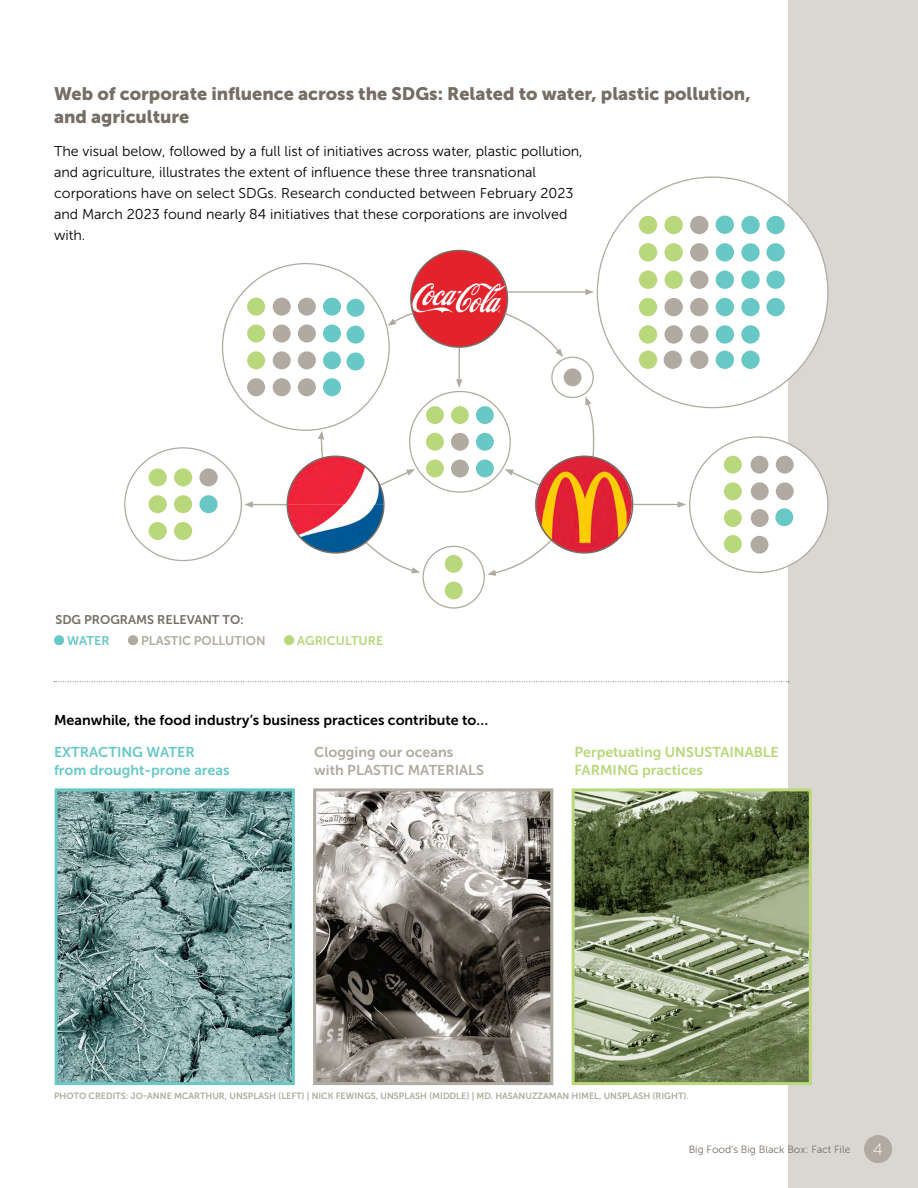
<style>
.page{position:relative;width:918px;height:1188px;background:#fff}
.page>*{position:absolute;margin:0;border:0;box-sizing:border-box;transform-origin:0 0}
.t1{font:18px/22.5px "Museo Sans 900";color:#766e64}
.t2{font:16.5px "Museo Sans 100";color:#fff}
.t3{font:14.25px/21px "Museo Sans 300";color:#000}
.t4{font:14.25px "Museo Sans 700";color:#000}
.t5{font:14.25px/18px "Museo Sans 700";color:#b8d87b}
.t6{font:14.25px/18px "Museo Sans 700";color:#68c8c6}
.t7{font:14.25px/18px "Museo Sans 700";color:#b0aaa0}
.t8{font:12.6px "Museo Sans 700";color:#766e64}
.t9{font:12.6px "Museo Sans 700";color:#b0aaa0}
.t10{font:12.6px "Museo Sans 700";color:#b8d87b}
.t11{font:12.6px "Museo Sans 700";letter-spacing:-.01em;color:#68c8c6}
.t12{font:10.5px "Museo Sans 300";color:#766e64}
.t13{font:9px "Museo Sans 700";color:#b0aaa0}
</style>
<div class="page">
<div style="left:788px;top:0;width:130px;height:1188px;background:#dad7d3"></div>
<div style="left:864px;top:1135px;width:28px;height:28px;background:#b0aaa0;border-radius:50%"></div>
<div style="left:426px;top:406px;width:18px;height:18px;background:#b8d87b;border-radius:50%"></div>
<div style="left:426px;top:433px;width:18px;height:18px;background:#b8d87b;border-radius:50%"></div>
<div style="left:426px;top:460px;width:18px;height:17px;background:#b8d87b;border-radius:50%"></div>
<div style="left:451px;top:406px;width:18px;height:18px;background:#b8d87b;border-radius:50%"></div>
<div style="left:451px;top:433px;width:18px;height:18px;background:#b0aaa0;border-radius:50%"></div>
<div style="left:451px;top:460px;width:18px;height:17px;background:#b0aaa0;border-radius:50%"></div>
<div style="left:476px;top:433px;width:18px;height:18px;background:#68c8c6;border-radius:50%"></div>
<div style="left:476px;top:460px;width:18px;height:17px;background:#68c8c6;border-radius:50%"></div>
<div style="left:476px;top:406px;width:18px;height:18px;background:#68c8c6;border-radius:50%"></div>
<hr style="left:458px;top:348px;width:2px;height:34px;background:#b0aaa0">
<svg style="left:456px;top:379px;width:6px;height:9px"></svg>
<div style="left:597px;top:177px;width:231px;height:231px;background:#fff;border-radius:50%"></div>
<div style="left:639px;top:298px;width:18px;height:18px;background:#b8d87b;border-radius:50%"></div>
<div style="left:639px;top:216px;width:18px;height:18px;background:#b8d87b;border-radius:50%"></div>
<div style="left:639px;top:325px;width:18px;height:19px;background:#b8d87b;border-radius:50%"></div>
<div style="left:639px;top:243px;width:18px;height:19px;background:#b8d87b;border-radius:50%"></div>
<div style="left:639px;top:271px;width:18px;height:18px;background:#b8d87b;border-radius:50%"></div>
<div style="left:690px;top:325px;width:18px;height:19px;background:#b0aaa0;border-radius:50%"></div>
<div style="left:664px;top:325px;width:19px;height:19px;background:#b0aaa0;border-radius:50%"></div>
<div style="left:716px;top:325px;width:18px;height:19px;background:#68c8c6;border-radius:50%"></div>
<div style="left:716px;top:351px;width:18px;height:18px;background:#68c8c6;border-radius:50%"></div>
<div style="left:716px;top:216px;width:18px;height:18px;background:#68c8c6;border-radius:50%"></div>
<div style="left:716px;top:298px;width:18px;height:18px;background:#68c8c6;border-radius:50%"></div>
<div style="left:664px;top:216px;width:19px;height:18px;background:#b8d87b;border-radius:50%"></div>
<div style="left:664px;top:243px;width:19px;height:19px;background:#b8d87b;border-radius:50%"></div>
<div style="left:664px;top:271px;width:19px;height:18px;background:#b8d87b;border-radius:50%"></div>
<div style="left:639px;top:351px;width:18px;height:18px;background:#b8d87b;border-radius:50%"></div>
<div style="left:690px;top:298px;width:18px;height:18px;background:#b0aaa0;border-radius:50%"></div>
<div style="left:690px;top:216px;width:18px;height:18px;background:#b0aaa0;border-radius:50%"></div>
<div style="left:690px;top:351px;width:18px;height:18px;background:#b0aaa0;border-radius:50%"></div>
<div style="left:690px;top:243px;width:18px;height:19px;background:#b0aaa0;border-radius:50%"></div>
<div style="left:664px;top:351px;width:18px;height:18px;background:#b0aaa0;border-radius:50%"></div>
<div style="left:664px;top:298px;width:19px;height:18px;background:#b0aaa0;border-radius:50%"></div>
<div style="left:690px;top:271px;width:18px;height:18px;background:#b0aaa0;border-radius:50%"></div>
<div style="left:741px;top:216px;width:19px;height:18px;background:#68c8c6;border-radius:50%"></div>
<div style="left:741px;top:243px;width:19px;height:19px;background:#68c8c6;border-radius:50%"></div>
<div style="left:766px;top:216px;width:19px;height:18px;background:#68c8c6;border-radius:50%"></div>
<div style="left:766px;top:243px;width:19px;height:19px;background:#68c8c6;border-radius:50%"></div>
<div style="left:741px;top:351px;width:19px;height:18px;background:#68c8c6;border-radius:50%"></div>
<div style="left:716px;top:243px;width:18px;height:19px;background:#68c8c6;border-radius:50%"></div>
<div style="left:741px;top:325px;width:19px;height:19px;background:#68c8c6;border-radius:50%"></div>
<div style="left:741px;top:298px;width:19px;height:18px;background:#68c8c6;border-radius:50%"></div>
<div style="left:741px;top:271px;width:19px;height:18px;background:#68c8c6;border-radius:50%"></div>
<div style="left:766px;top:298px;width:19px;height:18px;background:#68c8c6;border-radius:50%"></div>
<div style="left:766px;top:271px;width:19px;height:18px;background:#68c8c6;border-radius:50%"></div>
<div style="left:716px;top:271px;width:18px;height:18px;background:#68c8c6;border-radius:50%"></div>
<div style="left:174px;top:468px;width:18px;height:18px;background:#b8d87b;border-radius:50%"></div>
<div style="left:149px;top:468px;width:18px;height:18px;background:#b8d87b;border-radius:50%"></div>
<div style="left:174px;top:495px;width:18px;height:18px;background:#b8d87b;border-radius:50%"></div>
<div style="left:149px;top:495px;width:18px;height:18px;background:#b8d87b;border-radius:50%"></div>
<div style="left:174px;top:522px;width:18px;height:18px;background:#b8d87b;border-radius:50%"></div>
<div style="left:149px;top:522px;width:18px;height:18px;background:#b8d87b;border-radius:50%"></div>
<div style="left:199px;top:468px;width:19px;height:18px;background:#b0aaa0;border-radius:50%"></div>
<div style="left:199px;top:495px;width:19px;height:18px;background:#68c8c6;border-radius:50%"></div>
<div style="left:690px;top:437px;width:138px;height:135px;background:#fff;border-radius:50%"></div>
<div style="left:724px;top:535px;width:18px;height:18px;background:#b8d87b;border-radius:50%"></div>
<div style="left:724px;top:456px;width:18px;height:18px;background:#b8d87b;border-radius:50%"></div>
<div style="left:724px;top:482px;width:18px;height:18px;background:#b8d87b;border-radius:50%"></div>
<div style="left:724px;top:509px;width:18px;height:18px;background:#b8d87b;border-radius:50%"></div>
<div style="left:776px;top:456px;width:18px;height:18px;background:#b0aaa0;border-radius:50%"></div>
<div style="left:751px;top:456px;width:17px;height:18px;background:#b0aaa0;border-radius:50%"></div>
<div style="left:776px;top:482px;width:18px;height:18px;background:#b0aaa0;border-radius:50%"></div>
<div style="left:751px;top:536px;width:17px;height:18px;background:#b0aaa0;border-radius:50%"></div>
<div style="left:751px;top:482px;width:18px;height:18px;background:#b0aaa0;border-radius:50%"></div>
<div style="left:751px;top:509px;width:18px;height:18px;background:#b0aaa0;border-radius:50%"></div>
<div style="left:775px;top:508px;width:18px;height:18px;background:#68c8c6;border-radius:50%"></div>
<svg style="left:505px;top:469px;width:34px;height:17px"></svg>
<svg style="left:383px;top:469px;width:32px;height:16px"></svg>
<div style="left:535px;top:456px;width:97px;height:97px;background:#de2238;border-radius:50%"></div>
<img style="left:541px;top:471px;width:86px;height:75px">
<div style="left:535px;top:456px;width:98px;height:98px;border:2px solid #766e64;border-radius:50%"></div>
<hr style="left:250px;top:504px;width:36px;height:1px;background:#b0aaa0">
<svg style="left:244px;top:501px;width:9px;height:7px"></svg>
<hr style="left:505px;top:291px;width:83px;height:2px;background:#b0aaa0">
<svg style="left:585px;top:289px;width:9px;height:6px"></svg>
<img style="left:411px;top:250px;width:96px;height:97px;border-radius:48px">
<div style="left:410px;top:250px;width:98px;height:98px;border:2px solid #766e64;border-radius:50%"></div>
<hr style="left:633px;top:504px;width:47px;height:1px;background:#b0aaa0">
<svg style="left:678px;top:501px;width:8px;height:7px"></svg>
<svg style="left:221px;top:263px;width:194px;height:199px"></svg>
<img style="left:287px;top:456px;width:96px;height:95px">
<div style="left:286px;top:456px;width:99px;height:98px;border:2px solid #766e64;border-radius:50%"></div>
<svg style="left:363px;top:539px;width:190px;height:70px"></svg>
<svg style="left:504px;top:312px;width:91px;height:146px"></svg>
<div style="left:54px;top:635px;width:10px;height:10px;background:#68c8c6;border-radius:50%"></div>
<div style="left:128px;top:635px;width:10px;height:10px;background:#b0aaa0;border-radius:50%"></div>
<div style="left:284px;top:635px;width:10px;height:10px;background:#b8d87b;border-radius:50%"></div>
<img style="left:59px;top:792px;width:232px;height:289px">
<div style="left:55px;top:788px;width:240px;height:297px;border:3px solid #68c8c6"></div>
<img style="left:317px;top:792px;width:232px;height:289px">
<div style="left:313px;top:788px;width:240px;height:297px;border:3px solid #b0aaa0"></div>
<img style="left:576px;top:792px;width:232px;height:289px">
<div style="left:572px;top:788px;width:240px;height:297px;border:3px solid #b8d87b"></div>
<svg style="left:54px;top:681px;width:735px;height:1px"></svg>
<p class="t1" style="left:54px;top:83px;width:698px">Web of corporate influence across the SDGs: Related to water, plastic pollution, and agriculture</p>
<p class="t3" style="left:54px;top:141px;width:530px">The visual below, followed by a full list of initiatives across water, plastic pollution, and agriculture, illustrates the extent of influence these three transnational corporations have on select SDGs. Research conducted between February 2023 and March 2023 found nearly 84 initiatives that these corporations are involved with.</p>
<p class="t8" style="left:55px;top:613px;width:190px">SDG PROGRAMS RELEVANT TO:</p>
<p class="t11" style="left:67px;top:633px;width:44px">WATER</p>
<p class="t9" style="left:141px;top:633px;width:126px">PLASTIC POLLUTION</p>
<p class="t10" style="left:297px;top:633px;width:88px">AGRICULTURE</p>
<p class="t4" style="left:54px;top:712px;width:436px">Meanwhile, the food industry’s business practices contribute to…</p>
<p class="t6" style="left:54px;top:744px;width:177px">EXTRACTING WATER from drought-prone areas</p>
<p class="t7" style="left:314px;top:744px;width:171px">Clogging our oceans with PLASTIC MATERIALS</p>
<p class="t5" style="left:574px;top:744px;width:206px">Perpetuating UNSUSTAINABLE<br>FARMING practices</p>
<p class="t13" style="left:54px;top:1091px;width:636px">PHOTO CREDITS: JO-ANNE MCARTHUR, UNSPLASH (LEFT) | NICK FEWINGS, UNSPLASH (MIDDLE) | MD. HASANUZZAMAN HIMEL, UNSPLASH (RIGHT).</p>
<p class="t12" style="left:689px;top:1144px;width:163px">Big Food’s Big Black Box: Fact File</p>
<p class="t2" style="left:873px;top:1141px;width:11px">4</p>
</div>
